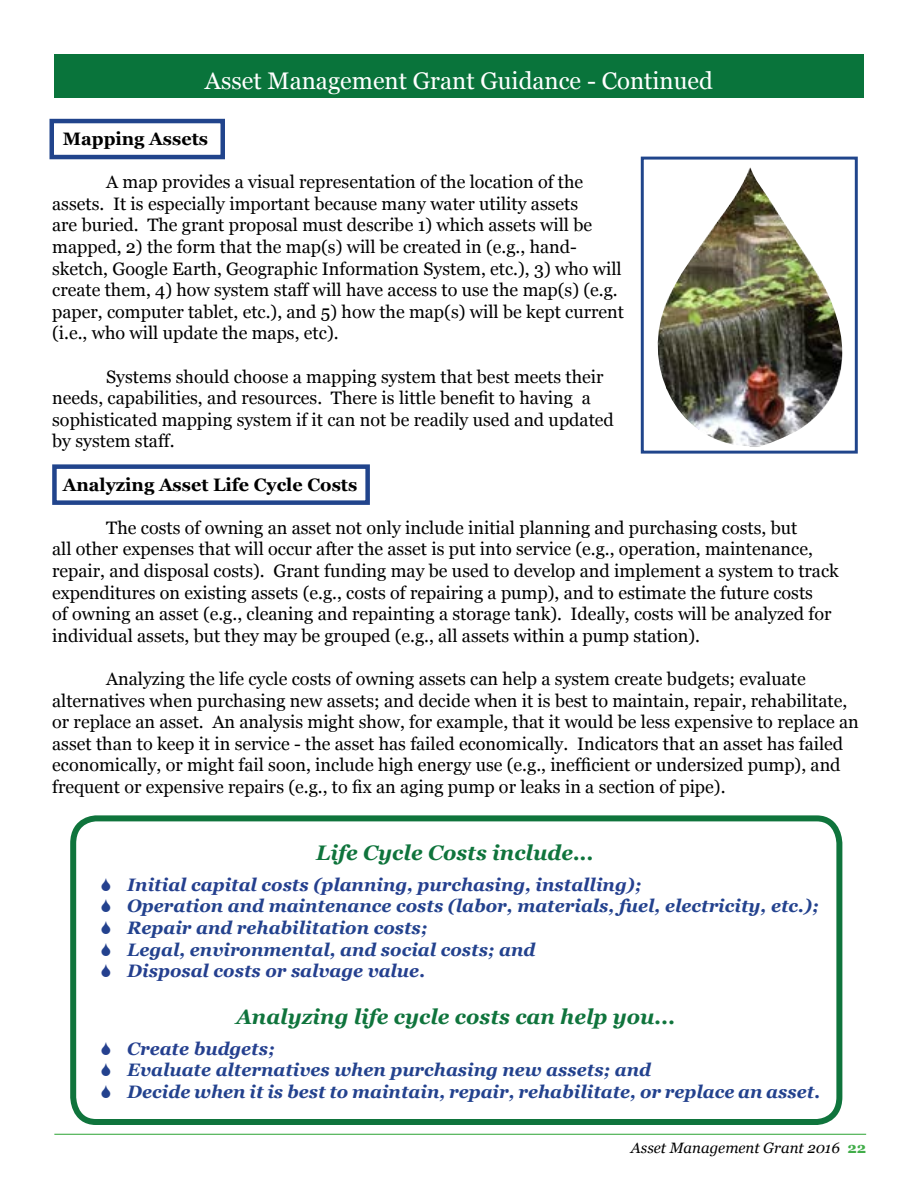
<style>
.page{position:relative;width:918px;height:1188px;background:#fff}
.page>*{position:absolute;margin:0;border:0;box-sizing:border-box;transform-origin:0 0}
.t1{font:24px "Georgia";color:#fff}
.t2{font:italic 700 21px "Georgia";color:#0f743c}
.t3{font:18px/21.6px "Georgia";color:#000}
.t4{font:italic 700 18px/21.6px "Georgia";color:#23428e}
.t5{font:italic 700 18px "Georgia";color:#25408f}
.t6{font:700 18px "Georgia";color:#000}
.t7{font:italic 15px "Georgia";color:#000}
.s1{font-weight:700;font-style:normal;color:#41ad49}
</style>
<div class="page">
<hr style="left:54px;top:1134px;width:812px;height:1px;background:#41ad49">
<div style="left:54px;top:54px;width:810px;height:44px;background:#09743b"></div>
<div style="left:70px;top:815px;width:772px;height:310px;border:6px solid #0f743c;border-radius:24px"></div>
<div style="left:50px;top:119px;width:175px;height:40px;border:4px solid #21448c"></div>
<div style="left:52px;top:464px;width:318px;height:41px;border:4px solid #21448c"></div>
<img style="left:657px;top:168px;width:186px;height:279px">
<div style="left:641px;top:157px;width:217px;height:297px;border:3px solid #20458b"></div>
<h1 class="t1" style="left:205px;top:66px;width:510px">Asset Management Grant Guidance - Continued</h1>
<p class="t6" style="left:63px;top:127px;width:147px">Mapping Assets</p>
<p class="t3" style="left:52px;top:172px;width:573px;text-indent:54px">A map provides a visual representation of the location of the assets. It is especially important because many water utility assets<br>are buried. The grant proposal must describe 1) which assets will be mapped, 2) the form that the map(s) will be created in (e.g., hand&shy;sketch, Google Earth, Geographic Information System, etc.), 3) who will create them, 4) how system staff will have access to use the map(s) (e.g. paper, computer tablet, etc.), and 5) how the map(s) will be kept current (i.e., who will update the maps, etc).</p>
<p class="t3" style="left:52px;top:366px;width:563px;text-indent:54px">Systems should choose a mapping system that best meets their needs, capabilities, and resources. There is little benefit to having a sophisticated mapping system if it can not be readily used and updated by system staff.</p>
<p class="t6" style="left:63px;top:473px;width:296px">Analyzing Asset Life Cycle Costs</p>
<p class="t3" style="left:52px;top:517px;width:788px;text-indent:54px">The costs of owning an asset not only include initial planning and purchasing costs, but<br>all other expenses that will occur after the asset is put into service (e.g., operation, maintenance, repair, and disposal costs). Grant funding may be used to develop and implement a system to track expenditures on existing assets (e.g., costs of repairing a pump), and to estimate the future costs<br>of owning an asset (e.g., cleaning and repainting a storage tank). Ideally, costs will be analyzed for individual assets, but they may be grouped (e.g., all assets within a pump station).</p>
<p class="t3" style="left:52px;top:668px;width:808px;text-indent:54px">Analyzing the life cycle costs of owning assets can help a system create budgets; evaluate alternatives when purchasing new assets; and decide when it is best to maintain, repair, rehabilitate, or replace an asset. An analysis might show, for example, that it would be less expensive to replace an asset than to keep it in service - the asset has failed economically. Indicators that an asset has failed economically, or might fail soon, include high energy use (e.g., inefficient or undersized pump), and frequent or expensive repairs (e.g., to fix an aging pump or leaks in a section of pipe).</p>
<p class="t2" style="left:316px;top:839px;width:279px">Life Cycle Costs include...</p>
<p class="t5" style="left:127px;top:873px;width:516px">Initial capital costs (planning, purchasing, installing);</p>
<p class="t4" style="left:127px;top:895px;width:693px">Operation and maintenance costs (labor, materials, fuel, electricity, etc.);<br>Repair and rehabilitation costs;<br>Legal, environmental, and social costs; and</p>
<p class="t5" style="left:127px;top:959px;width:300px">Disposal costs or salvage value.</p>
<p class="t2" style="left:236px;top:1003px;width:441px">Analyzing life cycle costs can help you...</p>
<p class="t5" style="left:127px;top:1037px;width:149px">Create budgets;</p>
<p class="t4" style="left:127px;top:1059px;width:695px">Evaluate alternatives when purchasing new assets; and<br>Decide when it is best to maintain, repair, rehabilitate, or replace an asset.</p>
<p class="t7" style="left:631px;top:1138px;width:237px">Asset Management Grant 2016 <span class="s1">22</span></p>
</div>
